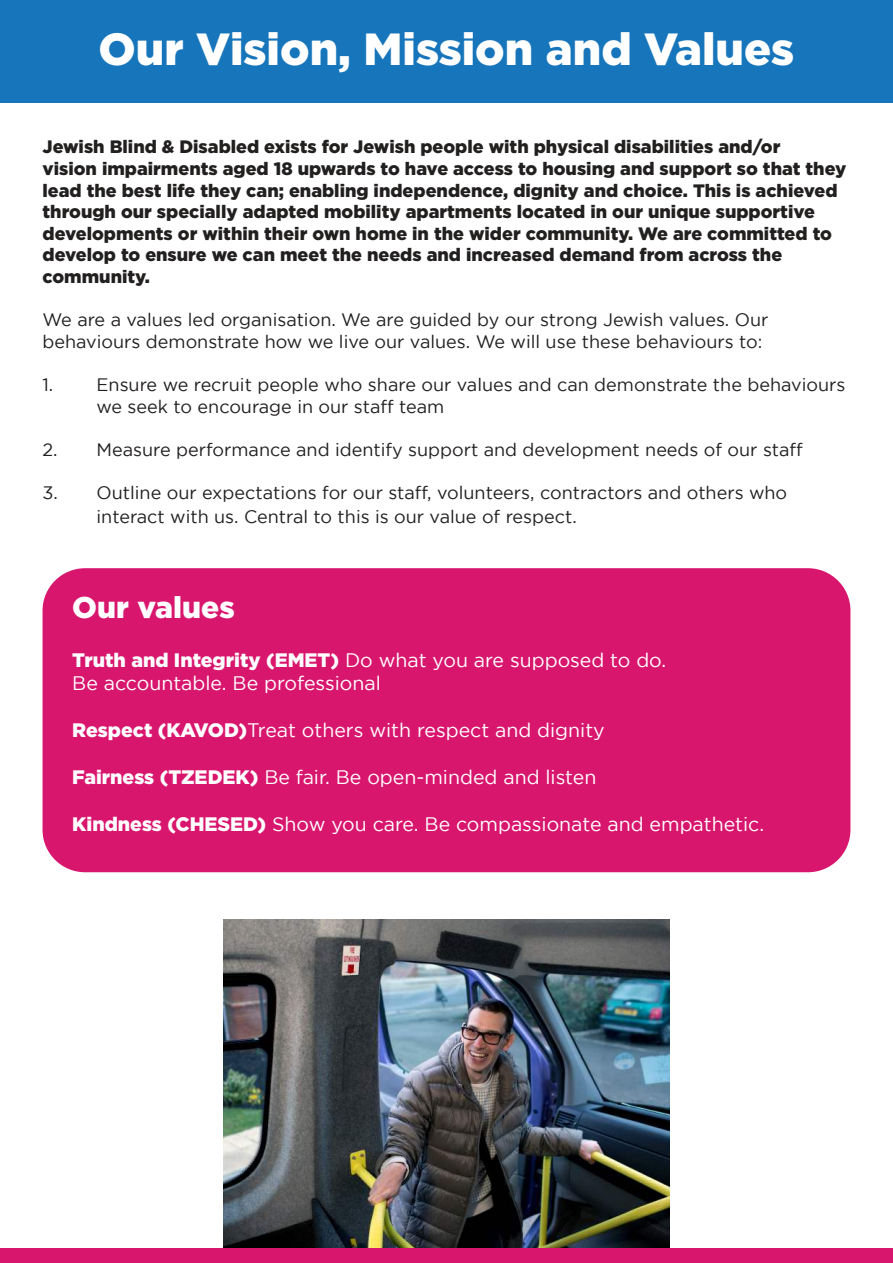
<style>
.page{position:relative;width:893px;height:1263px;background:#fff}
.page>*{position:absolute;margin:0;border:0;box-sizing:border-box;transform-origin:0 0}
.t1{font:900 45px "Gotham";color:#fff}
.t2{font:900 30px "Gotham";color:#fff}
.t3{font:19.5px/23.4px "Gotham";color:#fff}
.t4{font:900 18px/21.6px "Gotham";color:#221f1f}
.t5{font:18px/21.6px "Gotham";color:#221f1f}
.s1{font-weight:900}
</style>
<div class="page">
<img style="left:223px;top:919px;width:447px;height:329px">
<div style="left:0;top:0;width:893px;height:102px;background:#1775bb"></div>
<div style="left:43px;top:568px;width:807px;height:304px;background:#d9166e;border-radius:43px"></div>
<div style="left:0;top:1248px;width:893px;height:15px;background:#d9166e"></div>
<h1 class="t1" style="left:99px;top:29px;width:697px">Our Vision, Mission and Values</h1>
<p class="t4" style="left:43px;top:137px;width:805px">Jewish Blind &amp; Disabled exists for Jewish people with physical disabilities and/or<br>vision impairments aged 18 upwards to have access to housing and support so that they lead the best life they can; enabling independence, dignity and choice. This is achieved through our specially adapted mobility apartments located in our unique supportive developments or within their own home in the wider community. We are committed to develop to ensure we can meet the needs and increased demand from across the community.</p>
<p class="t5" style="left:43px;top:309px;width:727px">We are a values led organisation. We are guided by our strong Jewish values. Our behaviours demonstrate how we live our values. We will use these behaviours to:</p>
<p class="t5" style="left:97px;top:374px;width:750px;text-indent:-54px">1. Ensure we recruit people who share our values and can demonstrate the behaviours we seek to encourage in our staff team</p>
<p class="t5" style="left:43px;top:438px;width:762px">2. Measure performance and identify support and development needs of our staff</p>
<p class="t5" style="left:97px;top:481px;width:692px;line-height:23.4px;text-indent:-54px">3. Outline our expectations for our staff, volunteers, contractors and others who interact with us. Central to this is our value of respect.</p>
<h2 class="t2" style="left:72px;top:594px;width:164px">Our values</h2>
<p class="t3" style="left:72px;top:648px;width:595px"><span class="s1">Truth and Integrity (EMET)</span> Do what you are supposed to do.<br>Be accountable. Be professional</p>
<p class="t3" style="left:72px;top:718px;width:534px"><span class="s1">Respect (KAVOD)</span>Treat others with respect and dignity</p>
<p class="t3" style="left:72px;top:765px;width:526px"><span class="s1">Fairness (TZEDEK)</span> Be fair. Be open-minded and listen</p>
<p class="t3" style="left:72px;top:812px;width:693px"><span class="s1">Kindness (CHESED)</span> Show you care. Be compassionate and empathetic.</p>
</div>
